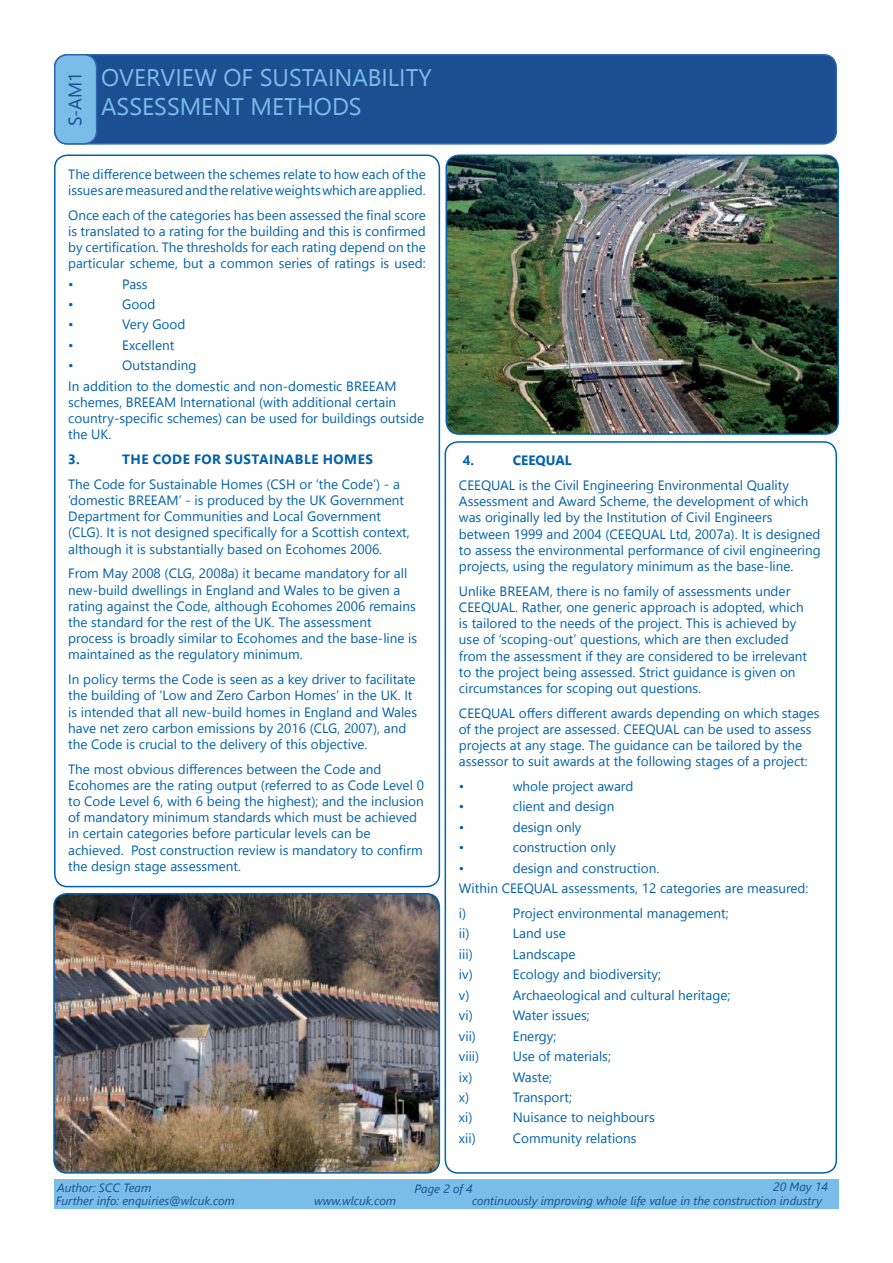
<style>
.page{position:relative;width:893px;height:1263px;background:#fff}
.page>*{position:absolute;margin:0;border:0;box-sizing:border-box;transform-origin:0 0}
.t1{font:24px/28.8px "Segoe UI";color:#79bde8}
.t2{font:18px "Segoe UI";color:#1c4f92}
.t3{font:13.5px/16.2px "Segoe UI";color:#0161aa}
.t4{font:700 13.5px "Segoe UI";letter-spacing:.035em;color:#0161aa}
.t5{font:italic 12px "Segoe UI";color:#1c4f92}
</style>
<div class="page">
<div style="left:54px;top:1179px;width:785px;height:30px;background:#79bde8"></div>
<div style="left:445px;top:441px;width:392px;height:733px;border:2px solid #0161aa;border-radius:13px"></div>
<div style="left:54px;top:154px;width:386px;height:733px;border:2px solid #0161aa;border-radius:13px"></div>
<div style="left:55px;top:55px;width:781px;height:89px;background:#1c4f92;border-radius:13px"></div>
<div style="left:54px;top:54px;width:783px;height:91px;border:2px solid #2e65b1;border-radius:13px"></div>
<div style="left:55px;top:55px;width:42px;height:89px;background:#79bde8;border-radius:13px"></div>
<div style="left:54px;top:54px;width:43px;height:91px;border:2px solid #2e65b1;border-radius:13px"></div>
<img style="left:54px;top:894px;width:385px;height:277px">
<div style="left:53px;top:893px;width:387px;height:281px;border:2px solid #0161aa;border-radius:13px"></div>
<img style="left:448px;top:157px;width:390px;height:275px">
<div style="left:445px;top:154px;width:394px;height:281px;border:2px solid #0161aa;border-radius:13px"></div>
<h2 class="t2" style="left:60px;top:126px;width:56px;rotate:-90deg">S-AM1</h2>
<h1 class="t1" style="left:101px;top:62px;width:332px">OVERVIEW OF SUSTAINABILITY<br>ASSESSMENT METHODS</h1>
<p class="t3" style="left:68px;top:165px;width:359px">The difference between the schemes relate to how each of the issues are measured and the relative weights which are applied.</p>
<p class="t3" style="left:68px;top:206px;width:359px;text-align:justify">Once each of the categories has been assessed the final score is translated to a rating for the building and this is confirmed by certification. The thresholds for each rating depend on the particular scheme, but a common series of ratings is used:</p>
<p class="t3" style="left:68px;top:275px;width:7px">•</p>
<p class="t3" style="left:122px;top:275px;width:27px">Pass</p>
<p class="t3" style="left:68px;top:296px;width:7px">•</p>
<p class="t3" style="left:122px;top:296px;width:35px">Good</p>
<p class="t3" style="left:68px;top:316px;width:7px">•</p>
<p class="t3" style="left:122px;top:316px;width:65px">Very Good</p>
<p class="t3" style="left:68px;top:337px;width:7px">•</p>
<p class="t3" style="left:122px;top:337px;width:54px">Excellent</p>
<p class="t3" style="left:68px;top:357px;width:7px">•</p>
<p class="t3" style="left:68px;top:355px;width:330px;line-height:20.4px;text-indent:54px">Outstanding<br>In addition to the domestic and non-domestic BREEAM</p>
<p class="t3" style="left:68px;top:394px;width:357px">schemes, BREEAM International (with additional certain country-specific schemes) can be used for buildings outside the UK.</p>
<p class="t4" style="left:68px;top:448px;width:13px">3.</p>
<p class="t4" style="left:122px;top:448px;width:172px">THECODE FOR SUSTAI NABLEH</p>
<p class="t4" style="left:334px;top:448px;width:21px">OMES</p>
<p class="t3" style="left:68px;top:476px;width:343px">The Code for Sustainable Homes (CSH or ‘the Code’) - a ‘domestic BREEAM’ - is produced by the UK Government Department for Communities and Local Government (CLG). It is not designed specifically for a Scottish context, although it is substantially based on Ecohomes 2006.</p>
<p class="t3" style="left:68px;top:565px;width:351px">From May 2008 (CLG, 2008a) it became mandatory for all new-build dwellings in England and Wales to be given a rating against the Code, although Ecohomes 2006 remains the standard for the rest of the UK. The assessment process is broadly similar to Ecohomes and the base-line is maintained as the regulatory minimum.</p>
<p class="t3" style="left:68px;top:671px;width:350px">In policy terms the Code is seen as a key driver to facilitate the building of ‘Low and Zero Carbon Homes’ in the UK. It is intended that all new-build homes in England and Wales have net zero carbon emissions by 2016 (CLG, 2007), and the Code is crucial to the delivery of this objective.</p>
<p class="t3" style="left:68px;top:760px;width:357px">The most obvious differences between the Code and Ecohomes are the rating output (referred to as Code Level 0 to Code Level 6, with 6 being the highest); and the inclusion of mandatory minimum standards which must be achieved in certain categories before particular levels can be achieved. Post construction review is mandatory to confirm the design stage assessment.</p>
<p class="t4" style="left:463px;top:450px;width:13px">4.</p>
<p class="t4" style="left:513px;top:450px;width:60px">CEEQUAL</p>
<p class="t3" style="left:459px;top:477px;width:363px">CEEQUAL is the Civil Engineering Environmental Quality Assessment and Award Scheme, the development of which was originally led by the Institution of Civil Engineers between 1999 and 2004 (CEEQUAL Ltd, 2007a). It is designed to assess the environmental performance of civil engineering projects, using the regulatory minimum as the base-line.</p>
<p class="t3" style="left:459px;top:582px;width:350px">Unlike BREEAM, there is no family of assessments under CEEQUAL. Rather, one generic approach is adopted, which is tailored to the needs of the project. This is achieved by use of ‘scoping-out’ questions, which are then excluded from the assessment if they are considered to be irrelevant to the project being assessed. Strict guidance is given on circumstances for scoping out questions.</p>
<p class="t3" style="left:459px;top:704px;width:362px">CEEQUAL offers different awards depending on which stages of the project are assessed. CEEQUAL can be used to assess projects at any stage. The guidance can be tailored by the assessor to suit awards at the following stages of a project:</p>
<p class="t3" style="left:459px;top:778px;width:7px">•</p>
<p class="t3" style="left:513px;top:778px;width:122px">whole project award</p>
<p class="t3" style="left:459px;top:798px;width:7px">•</p>
<p class="t3" style="left:513px;top:798px;width:103px">client and design</p>
<p class="t3" style="left:459px;top:819px;width:7px">•</p>
<p class="t3" style="left:513px;top:819px;width:70px">design only</p>
<p class="t3" style="left:459px;top:839px;width:7px">•</p>
<p class="t3" style="left:513px;top:839px;width:105px">construction only</p>
<p class="t3" style="left:459px;top:860px;width:7px">•</p>
<p class="t3" style="left:459px;top:857px;width:351px;line-height:20.4px;text-indent:54px">design and construction.<br>Within CEEQUAL assessments, 12 categories are measured:</p>
<p class="t3" style="left:459px;top:905px;width:9px">i)</p>
<p class="t3" style="left:513px;top:905px;width:217px">Project environmental management;</p>
<p class="t3" style="left:459px;top:925px;width:12px">ii)</p>
<p class="t3" style="left:513px;top:925px;width:54px">Land use</p>
<p class="t3" style="left:459px;top:946px;width:15px">iii)</p>
<p class="t3" style="left:513px;top:946px;width:64px">Landscape</p>
<p class="t3" style="left:459px;top:966px;width:15px">iv)</p>
<p class="t3" style="left:513px;top:966px;width:150px">Ecology and biodiversity;</p>
<p class="t3" style="left:459px;top:986px;width:12px">v)</p>
<p class="t3" style="left:513px;top:986px;width:219px">Archaeological and cultural heritage;</p>
<p class="t3" style="left:459px;top:1007px;width:15px">vi)</p>
<p class="t3" style="left:513px;top:1007px;width:78px">Water issues;</p>
<p class="t3" style="left:459px;top:1027px;width:19px">vii)</p>
<p class="t3" style="left:513px;top:1027px;width:45px">Energy;</p>
<p class="t3" style="left:459px;top:1048px;width:22px">viii)</p>
<p class="t3" style="left:513px;top:1048px;width:100px">Use of materials;</p>
<p class="t3" style="left:459px;top:1068px;width:15px">ix)</p>
<p class="t3" style="left:513px;top:1068px;width:41px">Waste;</p>
<p class="t3" style="left:459px;top:1089px;width:12px">x)</p>
<p class="t3" style="left:513px;top:1089px;width:61px">Transport;</p>
<p class="t3" style="left:459px;top:1109px;width:15px">xi)</p>
<p class="t3" style="left:513px;top:1109px;width:143px">Nuisance to neighbours</p>
<p class="t3" style="left:459px;top:1130px;width:18px">xii)</p>
<p class="t3" style="left:513px;top:1130px;width:125px">Community relations</p>
<p class="t5" style="left:57px;top:1180px;width:96px">Author: SCC Team</p>
<p class="t5" style="left:414px;top:1180px;width:60px">Page 2 of 4</p>
<p class="t5" style="left:773px;top:1179px;width:56px">20 May 14</p>
<p class="t5" style="left:56px;top:1192px;width:181px">Further info: enquiries@wlcuk.com</p>
<p class="t5" style="left:314px;top:1192px;width:84px">www.wlcuk.com</p>
<p class="t5" style="left:472px;top:1192px;width:351px">continuously improving whole life value in the construction industry</p>
</div>
